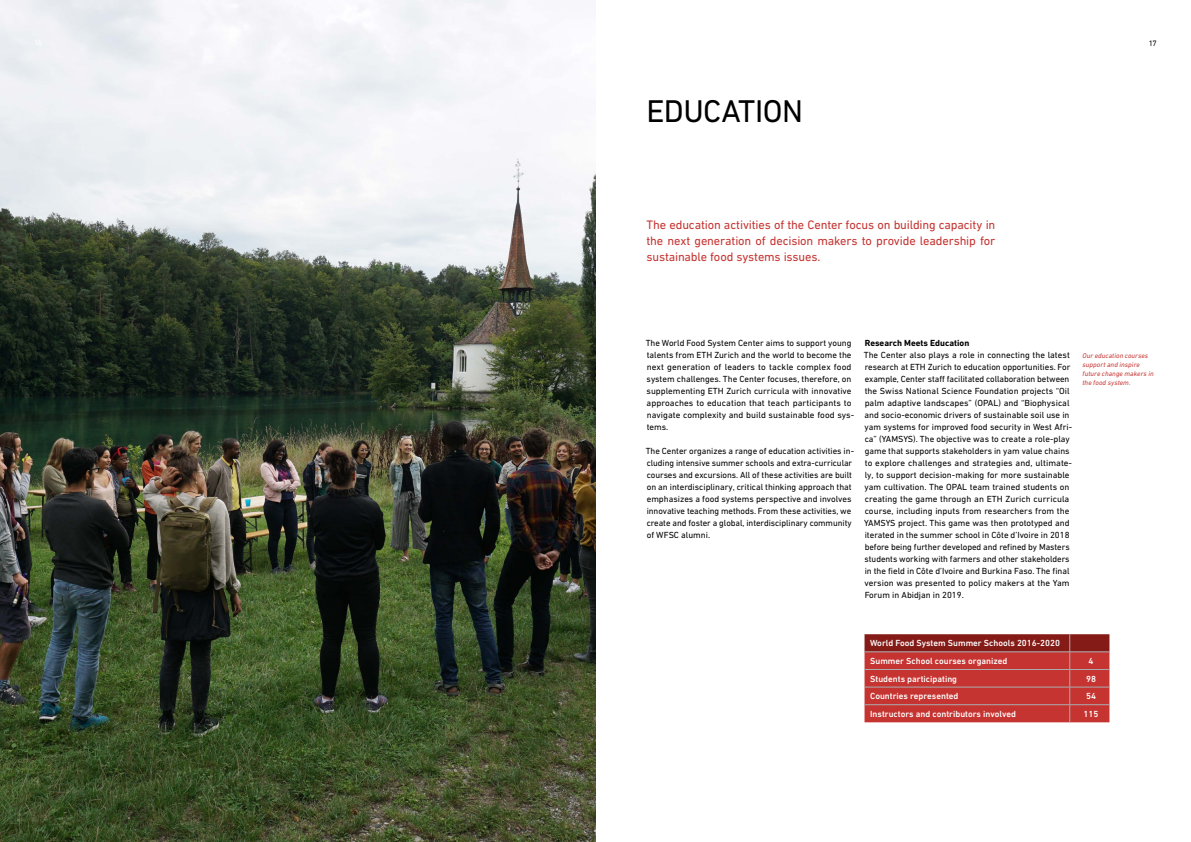
<style>
.page{position:relative;width:1191px;height:842px;background:#fff}
.page>*{position:absolute;margin:0;border:0;box-sizing:border-box;transform-origin:0 0}
.t1{font:32px "DIN Next W1 G";letter-spacing:-.015em;color:#000}
.t2{font:12.5px/16px "DIN Next W1 G";letter-spacing:-.01em;color:#c53431;text-align:justify}
.t3{font:9px/12px "DIN Next W1 G";color:#000}
.t4{font:500 9px/17.6px "DIN Next W1 G";color:#fff}
.t5{font:700 9px "DIN Next W1 G";color:#000}
.t6{font:8px "DIN Next W1 G";color:#000}
.t7{font:italic 7px/9px "DIN Next W1 G";letter-spacing:.005em;color:#c53431}
</style>
<div class="page">
<img style="left:0;top:0;width:595px;height:842px">
<svg style="left:864px;top:634px;width:245px;height:88px;background:#b83936"></svg>
<h1 class="t1" style="left:646px;top:93px;width:158px">EDUCATION</h1>
<p class="t6" style="left:1148px;top:38px;width:10px">17</p>
<h2 class="t2" style="left:646px;top:216px;width:350px">The education activities of the Center focus on building capacity in the next generation of decision makers to provide leadership for sustainable food systems issues.</h2>
<p class="t3" style="left:646px;top:337px;width:210px">The World Food System Center aims to support young talents from ETH Zurich and the world to become the next generation of leaders to tackle complex food system challenges. The Center focuses, therefore, on supplementing ETH Zurich curricula with innovative approaches to education that teach participants to navigate complexity and build sustainable food sys&shy;tems.</p>
<p class="t3" style="left:646px;top:445px;width:210px">The Center organizes a range of education activities in&shy;cluding intensive summer schools and extra-curricular courses and excursions. All of these activities are built on an interdisciplinary, critical thinking approach that emphasizes a food systems perspective and involves innovative teaching methods. From these activities, we create and foster a global, interdisciplinary community of WFSC alumni.</p>
<p class="t5" style="left:865px;top:338px;width:106px">Research Meets Education</p>
<p class="t3" style="left:863px;top:349px;width:210px">The Center also plays a role in connecting the latest research at ETH Zurich to education opportunities. For example, Center staff facilitated collaboration between the Swiss National Science Foundation projects “Oil palm adaptive landscapes” (OPAL) and “Biophysical and socio-economic drivers of sustainable soil use in yam systems for improved food security in West Afri&shy;ca” (YAMSYS). The objective was to create a role-play game that supports stakeholders in yam value chains to explore challenges and strategies and, ultimate&shy;ly, to support decision-making for more sustainable yam cultivation. The OPAL team trained students on creating the game through an ETH Zurich curricula course, including inputs from researchers from the YAMSYS project. This game was then prototyped and iterated in the summer school in Côte d’Ivoire in 2018 before being further developed and refined by Masters students working with farmers and other stakeholders in the field in Côte d’Ivoire and Burkina Faso. The final version was presented to policy makers at the Yam Forum in Abidjan in 2019.</p>
<p class="t7" style="left:1082px;top:351px;width:73px">Our education courses support and inspire future change makers in the food system.</p>
<p class="t4" style="left:870px;top:634px;width:191px">World Food System Summer Schools 2016-2020<br>Summer School courses organized</p>
<p class="t4" style="left:1088px;top:652px;width:6px">4</p>
<p class="t4" style="left:870px;top:670px;width:88px">Students participating</p>
<p class="t4" style="left:1086px;top:670px;width:11px">98</p>
<p class="t4" style="left:870px;top:687px;width:90px">Countries represented</p>
<p class="t4" style="left:1086px;top:687px;width:11px">54</p>
<p class="t4" style="left:870px;top:705px;width:147px">Instructors and contributors involved</p>
<p class="t4" style="left:1083px;top:705px;width:16px">115</p>
</div>
